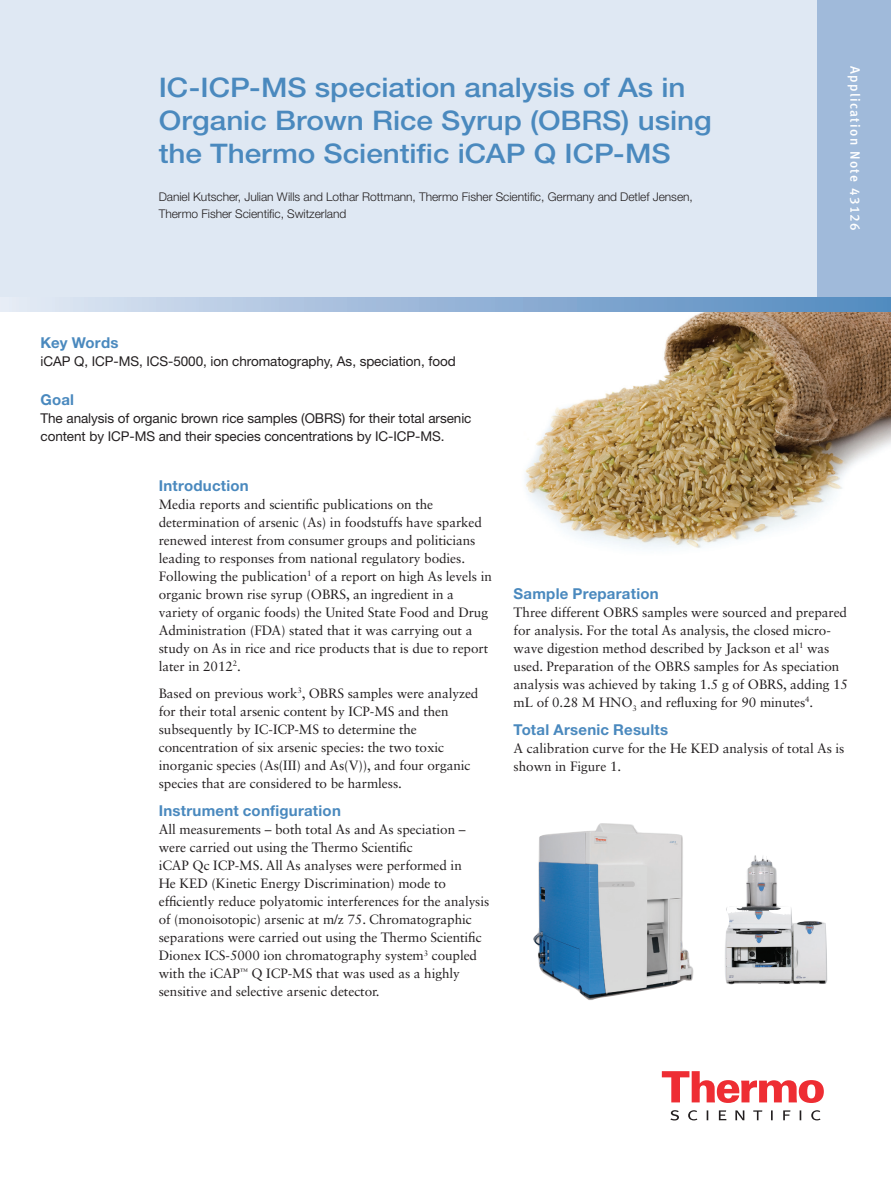
<style>
.page{position:relative;width:891px;height:1188px;background:#fff}
.page>*{position:absolute;margin:0;border:0;box-sizing:border-box;transform-origin:0 0}
.t1{font:500 27px/33px "Helvetica Neue LT Std";color:#4a89be;scale:1.1 1}
.Headline_level_1{font:700 15px "Helvetica Neue LT Std";letter-spacing:.015em;color:#4a89be}
.Body_copy{font:13.5px/18px "Sabon LT Std";letter-spacing:-.005em;color:#231f20}
.Goal_Text{font:13.5px/18px "Helvetica Neue LT Std";letter-spacing:-.005em;color:#231f20}
.Keywords_Text{font:13.5px "Helvetica Neue LT Std";letter-spacing:-.005em;color:#231f20}
.Document_Type{font:13.5px "Meta Medium LF";letter-spacing:.1em;color:#fff}
.Author{font:300 12px/16.5px "Helvetica Neue LT Std";letter-spacing:-.005em;color:#231f20}
</style>
<div class="page">
<img style="left:525px;top:312px;width:366px;height:236px">
<div style="left:0;top:0;width:891px;height:303px;background:#dfe8f3"></div>
<div style="left:817px;top:0;width:74px;height:303px;background:#a0bada"></div>
<svg style="left:0;top:297px;width:891px;height:15px;background:#98b7d8"></svg>
<svg style="left:662px;top:1071px;width:162px;height:32px"></svg>
<svg style="left:670px;top:1110px;width:151px;height:10px"></svg>
<img style="left:533px;top:823px;width:294px;height:177px">
<p class="t1" style="left:159px;top:71px;width:504px">IC-ICP-MS speciation analysis of As in<br>Organic Brown Rice Syrup (OBRS) using the Thermo Scientific iCAP Q ICP-MS</p>
<p class="Author" style="left:159px;top:188px;width:536px">Daniel Kutscher, Julian Wills and Lothar Rottmann, Thermo Fisher Scientific, Germany and Detlef Jensen,<br>Thermo Fisher Scientific, Switzerland</p>
<p class="Document_Type" style="left:863px;top:66px;width:166px;rotate:90deg">Application Note 43126</p>
<p class="Headline_level_1" style="left:40px;top:334px;width:80px">Key Words</p>
<p class="Keywords_Text" style="left:40px;top:353px;width:417px">iCAP Q, ICP-MS, ICS-5000, ion chromatography, As, speciation, food</p>
<p class="Headline_level_1" style="left:40px;top:391px;width:35px">Goal</p>
<p class="Goal_Text" style="left:40px;top:409px;width:433px">The analysis of organic brown rice samples (OBRS) for their total arsenic content by ICP-MS and their species concentrations by IC-ICP-MS.</p>
<p class="Headline_level_1" style="left:159px;top:476px;width:92px">Introduction</p>
<p class="Body_copy" style="left:159px;top:495px;width:335px">Media reports and scientific publications on the determination of arsenic (As) in foodstuffs have sparked renewed interest from consumer groups and politicians leading to responses from national regulatory bodies.<br>Following the publication<sup>1</sup> of a report on high As levels in organic brown rise syrup (OBRS, an ingredient in a variety of organic foods) the United State Food and Drug Administration (FDA) stated that it was carrying out a study on As in rice and rice products that is due to report later in 2012<sup>2</sup>.</p>
<p class="Body_copy" style="left:159px;top:684px;width:321px">Based on previous work<sup>3</sup>, OBRS samples were analyzed for their total arsenic content by ICP-MS and then subsequently by IC-ICP-MS to determine the concentration of six arsenic species: the two toxic inorganic species (As(III) and As(V)), and four organic species that are considered to be harmless.</p>
<p class="Headline_level_1" style="left:159px;top:802px;width:184px">Instrument configuration</p>
<p class="Body_copy" style="left:159px;top:820px;width:332px">All measurements – both total As and As speciation – were carried out using the Thermo Scientific<br>iCAP Qc ICP-MS. All As analyses were performed in<br>He KED (Kinetic Energy Discrimination) mode to efficiently reduce polyatomic interferences for the analysis of (monoisotopic) arsenic at m/z 75. Chromatographic separations were carried out using the Thermo Scientific Dionex ICS-5000 ion chromatography system<sup>3</sup> coupled with the iCAP<sup>™</sup> Q ICP-MS that was used as a highly sensitive and selective arsenic detector.</p>
<p class="Headline_level_1" style="left:514px;top:584px;width:147px">Sample Preparation</p>
<p class="Body_copy" style="left:514px;top:603px;width:336px">Three different OBRS samples were sourced and prepared for analysis. For the total As analysis, the closed micro&shy;wave digestion method described by Jackson et al<sup>1</sup> was used. Preparation of the OBRS samples for As speciation analysis was achieved by taking 1.5 g of OBRS, adding 15 mL of 0.28 M HNO<sub>3</sub> and refluxing for 90 minutes<sup>4</sup>.</p>
<p class="Headline_level_1" style="left:514px;top:721px;width:156px">Total Arsenic Results</p>
<p class="Body_copy" style="left:514px;top:739px;width:332px">A calibration curve for the He KED analysis of total As is shown in Figure 1.</p>
</div>
